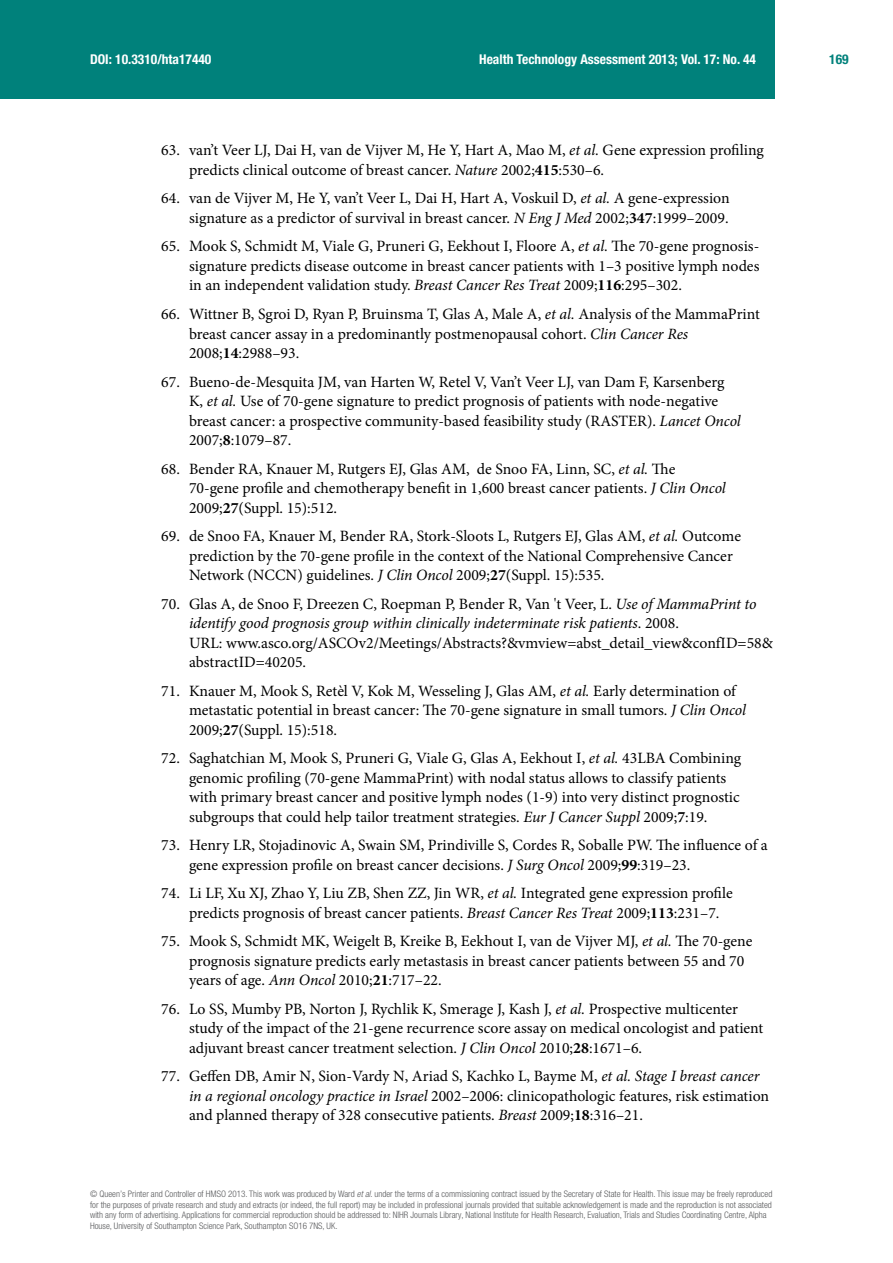
<style>
.page{position:relative;width:893px;height:1263px;background:#fff}
.page>*{position:absolute;margin:0;border:0;box-sizing:border-box;transform-origin:0 0}
.t1{font:15.75px/19.5px "Minion Pro";color:#000}
.t2{font:700 condensed 13.5px "Helvetica Neue LT Pro";color:#fff}
.t3{font:700 condensed 13.5px "Helvetica Neue LT Pro";color:#00817b}
.t4{font:300 condensed 9px/10.5px "Helvetica Neue LT Pro";color:#58595b}
.s1{font-style:italic}
.s2{font-weight:700}
</style>
<div class="page">
<div style="left:0;top:0;width:774px;height:99px;background:#00817b"></div>
<p class="t2" style="left:90px;top:51px;width:123px">DOI: 10.3310/hta17440</p>
<p class="t2" style="left:479px;top:51px;width:278px">Health Technology Assessment 2013; Vol. 17: No. 44</p>
<p class="t3" style="left:829px;top:51px;width:21px">169</p>
<p class="t1" style="left:189px;top:141px;width:576px;text-indent:-28px">63. van’t Veer LJ, Dai H, van de Vijver M, He Y, Hart A, Mao M, <span class="s1">et al.</span> Gene expression profiling predicts clinical outcome of breast cancer. <span class="s1">Nature</span> 2002;<span class="s2">415</span>:530–6.</p>
<p class="t1" style="left:161px;top:189px;width:570px;text-align:right">64. van de Vijver M, He Y, van’t Veer L, Dai H, Hart A, Voskuil D, <span class="s1">et al.</span> A gene-expression signature as a predictor of survival in breast cancer. <span class="s1">N Eng J Med</span> 2002;<span class="s2">347</span>:1999–2009.</p>
<p class="t1" style="left:189px;top:237px;width:572px;text-align:justify;text-indent:-28px">65. Mook S, Schmidt M, Viale G, Pruneri G, Eekhout I, Floore A, <span class="s1">et al.</span> The 70-gene prognosis&shy;signature predicts disease outcome in breast cancer patients with 1–3 positive lymph nodes in an independent validation study. <span class="s1">Breast Cancer Res Treat</span> 2009;<span class="s2">116</span>:295–302.</p>
<p class="t1" style="left:189px;top:304px;width:572px;text-indent:-28px">66. Wittner B, Sgroi D, Ryan P, Bruinsma T, Glas A, Male A, <span class="s1">et al.</span> Analysis of the MammaPrint breast cancer assay in a predominantly postmenopausal cohort. <span class="s1">Clin Cancer Res<br></span>2008;<span class="s2">14</span>:2988–93.</p>
<p class="t1" style="left:189px;top:372px;width:553px;text-indent:-28px">67. Bueno-de-Mesquita JM, van Harten W, Retel V, Van’t Veer LJ, van Dam F, Karsenberg K, <span class="s1">et al.</span> Use of 70-gene signature to predict prognosis of patients with node-negative breast cancer: a prospective community-based feasibility study (RASTER). <span class="s1">Lancet Oncol </span>2007;<span class="s2">8</span>:1079–87.</p>
<p class="t1" style="left:189px;top:459px;width:538px;text-indent:-28px">68. Bender RA, Knauer M, Rutgers EJ, Glas AM, de Snoo FA, Linn, SC, <span class="s1">et al.</span> The<br>70-gene profile and chemotherapy benefit in 1,600 breast cancer patients. <span class="s1">J Clin Oncol<br></span>2009;<span class="s2">27</span>(Suppl. 15):512.</p>
<p class="t1" style="left:189px;top:526px;width:553px;text-indent:-28px">69. de Snoo FA, Knauer M, Bender RA, Stork-Sloots L, Rutgers EJ, Glas AM, <span class="s1">et al.</span> Outcome prediction by the 70-gene profile in the context of the National Comprehensive Cancer<br>Network (NCCN) guidelines. <span class="s1">J Clin Oncol</span> 2009;<span class="s2">27</span>(Suppl. 15):535.</p>
<p class="t1" style="left:189px;top:594px;width:585px;text-indent:-28px">70. Glas A, de Snoo F, Dreezen C, Roepman P, Bender R, Van 't Veer, L. <span class="s1">Use of MammaPrint to identify good prognosis group within clinically indeterminate risk patients</span>. 2008.<br>URL: www.asco.org/ASCOv2/Meetings/Abstracts?&amp;vmview=abst_detail_view&amp;confID=58&amp; abstractID=40205.</p>
<p class="t1" style="left:189px;top:681px;width:559px;text-indent:-28px">71. Knauer M, Mook S, Retèl V, Kok M, Wesseling J, Glas AM, <span class="s1">et al.</span> Early determination of metastatic potential in breast cancer: The 70-gene signature in small tumors. <span class="s1">J Clin Oncol<br></span>2009;<span class="s2">27</span>(Suppl. 15):518.</p>
<p class="t1" style="left:189px;top:748px;width:554px;text-indent:-28px">72. Saghatchian M, Mook S, Pruneri G, Viale G, Glas A, Eekhout I, <span class="s1">et al.</span> 43LBA Combining genomic profiling (70-gene MammaPrint) with nodal status allows to classify patients with primary breast cancer and positive lymph nodes (1-9) into very distinct prognostic subgroups that could help tailor treatment strategies. <span class="s1">Eur J Cancer Suppl</span> 2009;<span class="s2">7</span>:19.</p>
<p class="t1" style="left:189px;top:835px;width:580px;text-indent:-28px">73. Henry LR, Stojadinovic A, Swain SM, Prindiville S, Cordes R, Soballe PW. The influence of a gene expression profile on breast cancer decisions. <span class="s1">J Surg Oncol</span> 2009;<span class="s2">99</span>:319–23.</p>
<p class="t1" style="left:189px;top:883px;width:545px;text-indent:-28px">74. Li LF, Xu XJ, Zhao Y, Liu ZB, Shen ZZ, Jin WR, <span class="s1">et al.</span> Integrated gene expression profile predicts prognosis of breast cancer patients. <span class="s1">Breast Cancer Res Treat</span> 2009;<span class="s2">113</span>:231–7.</p>
<p class="t1" style="left:189px;top:931px;width:565px;text-indent:-28px">75. Mook S, Schmidt MK, Weigelt B, Kreike B, Eekhout I, van de Vijver MJ, <span class="s1">et al.</span> The 70-gene prognosis signature predicts early metastasis in breast cancer patients between 55 and 70 years of age. <span class="s1">Ann Oncol</span> 2010;<span class="s2">21</span>:717–22.</p>
<p class="t1" style="left:189px;top:999px;width:576px;text-indent:-28px">76. Lo SS, Mumby PB, Norton J, Rychlik K, Smerage J, Kash J, <span class="s1">et al.</span> Prospective multicenter study of the impact of the 21-gene recurrence score assay on medical oncologist and patient adjuvant breast cancer treatment selection. <span class="s1">J Clin Oncol</span> 2010;<span class="s2">28</span>:1671–6.</p>
<p class="t1" style="left:189px;top:1066px;width:582px;text-indent:-28px">77. Geffen DB, Amir N, Sion-Vardy N, Ariad S, Kachko L, Bayme M, <span class="s1">et al. Stage I breast cancer in a regional oncology practice in Israel</span> 2002–2006: clinicopathologic features, risk estimation and planned therapy of 328 consecutive patients. <span class="s1">Breast</span> 2009;<span class="s2">18</span>:316–21.</p>
<p class="t4" style="left:90px;top:1189px;width:684px">© Queen’s Printer and Controller of HMSO 2013. This work was produced by Ward <span class="s1">et al</span>. under the terms of a commissioning contract issued by the Secretary of State for Health. This issue may be freely reproduced for the purposes of private research and study and extracts (or indeed, the full report) may be included in professional journals provided that suitable acknowledgement is made and the reproduction is not associated with any form of advertising. Applications for commercial reproduction should be addressed to: NIHR Journals Library, National Institute for Health Research, Evaluation, Trials and Studies Coordinating Centre, Alpha House, University of Southampton Science Park, Southampton SO16 7NS, UK.</p>
</div>
